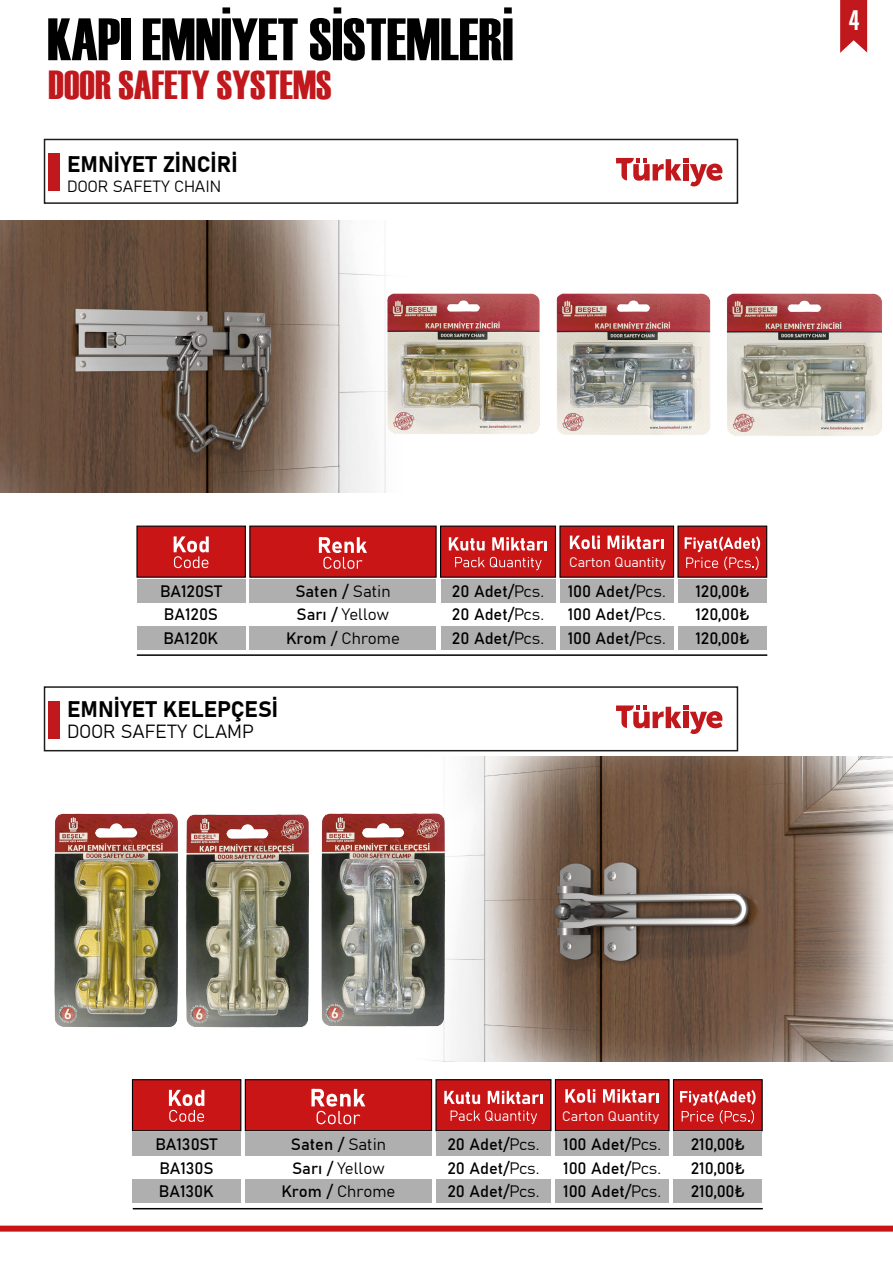
<style>
.page{position:relative;width:893px;height:1263px;background:#fff}
.page>*{position:absolute;margin:0;border:0;box-sizing:border-box;transform-origin:0 0}
.t1{font:59.85px "Haettenschweiler";color:#010000}
.t2{font:40.5px "Haettenschweiler";color:#c0181c}
.t3{font:22.5px "Bahnschrift";color:#010000}
.t4{font:19.05px "Bahnschrift";color:#010000}
.t5{font:16.5px/23.5px "Bahnschrift";color:#010000;text-align:justify}
.t6{font:16.2px "Bahnschrift";color:#010000}
.t7{font:13.95px "Bahnschrift";color:#fff}
</style>
<div class="page">
<div style="left:0;top:1225px;width:893px;height:6px;background:#ca1517"></div>
<div style="left:132px;top:1079px;width:109px;height:52px;background:#ca1517;border:1px solid #000"></div>
<div style="left:132px;top:1132px;width:109px;height:24px;background:#afafaf"></div>
<div style="left:132px;top:1179px;width:109px;height:24px;background:#afafaf"></div>
<svg style="left:169px;top:1090px;width:35px;height:32px"></svg>
<div style="left:245px;top:1079px;width:187px;height:52px;background:#ca1517;border:1px solid #000"></div>
<div style="left:245px;top:1132px;width:187px;height:24px;background:#afafaf"></div>
<div style="left:245px;top:1179px;width:187px;height:24px;background:#afafaf"></div>
<svg style="left:311px;top:1089px;width:54px;height:35px"></svg>
<div style="left:435px;top:1079px;width:116px;height:52px;background:#ca1517;border:1px solid #000"></div>
<div style="left:436px;top:1132px;width:115px;height:24px;background:#afafaf"></div>
<div style="left:436px;top:1179px;width:115px;height:24px;background:#afafaf"></div>
<svg style="left:444px;top:1091px;width:36px;height:13px"></svg>
<svg style="left:488px;top:1091px;width:55px;height:13px"></svg>
<svg style="left:451px;top:1110px;width:86px;height:14px"></svg>
<div style="left:673px;top:1079px;width:90px;height:52px;background:#ca1517;border:1px solid #000"></div>
<div style="left:673px;top:1132px;width:89px;height:24px;background:#afafaf"></div>
<div style="left:673px;top:1179px;width:89px;height:24px;background:#afafaf"></div>
<svg style="left:680px;top:1090px;width:76px;height:34px"></svg>
<hr style="left:133px;top:1208px;width:630px;height:1px;background:#000">
<img style="left:0;top:220px;width:386px;height:272px">
<img style="left:361px;top:286px;width:169px;height:156px">
<img style="left:530px;top:293px;width:171px;height:142px">
<img style="left:701px;top:293px;width:181px;height:143px">
<div style="left:44px;top:139px;width:694px;height:65px;border:2px solid #1d1e1c"></div>
<div style="left:48px;top:153px;width:12px;height:38px;background:#c0181c"></div>
<svg style="left:616px;top:158px;width:106px;height:28px"></svg>
<div style="left:44px;top:686px;width:694px;height:65px;border:2px solid #1d1e1c"></div>
<div style="left:48px;top:701px;width:12px;height:38px;background:#c0181c"></div>
<svg style="left:616px;top:705px;width:106px;height:29px"></svg>
<img style="left:432px;top:756px;width:461px;height:306px">
<img style="left:54px;top:790px;width:395px;height:259px">
<div style="left:555px;top:1079px;width:115px;height:52px;background:#ca1517;border:1px solid #000"></div>
<div style="left:555px;top:1132px;width:114px;height:24px;background:#afafaf"></div>
<div style="left:555px;top:1179px;width:114px;height:24px;background:#afafaf"></div>
<svg style="left:565px;top:1089px;width:30px;height:14px"></svg>
<svg style="left:603px;top:1089px;width:56px;height:14px"></svg>
<div style="left:136px;top:526px;width:110px;height:52px;background:#ca1517"></div>
<div style="left:137px;top:579px;width:108px;height:23px;background:#afafaf"></div>
<div style="left:137px;top:626px;width:108px;height:23px;background:#afafaf"></div>
<svg style="left:174px;top:536px;width:35px;height:32px"></svg>
<div style="left:249px;top:526px;width:188px;height:52px;background:#ca1517"></div>
<div style="left:250px;top:579px;width:186px;height:23px;background:#afafaf"></div>
<div style="left:250px;top:626px;width:186px;height:23px;background:#afafaf"></div>
<svg style="left:319px;top:537px;width:48px;height:32px"></svg>
<div style="left:440px;top:526px;width:116px;height:52px;background:#ca1517;border:1px solid #000"></div>
<div style="left:441px;top:579px;width:114px;height:23px;background:#afafaf"></div>
<div style="left:441px;top:626px;width:114px;height:23px;background:#afafaf"></div>
<svg style="left:449px;top:537px;width:36px;height:14px"></svg>
<svg style="left:492px;top:537px;width:55px;height:14px"></svg>
<svg style="left:455px;top:557px;width:87px;height:13px"></svg>
<div style="left:677px;top:526px;width:90px;height:52px;background:#ca1517"></div>
<div style="left:678px;top:579px;width:89px;height:23px;background:#afafaf"></div>
<div style="left:678px;top:626px;width:89px;height:23px;background:#afafaf"></div>
<svg style="left:685px;top:536px;width:75px;height:34px"></svg>
<hr style="left:137px;top:654px;width:630px;height:2px;background:#000">
<div style="left:559px;top:526px;width:115px;height:52px;background:#ca1517"></div>
<div style="left:560px;top:579px;width:113px;height:23px;background:#afafaf"></div>
<div style="left:560px;top:626px;width:113px;height:23px;background:#afafaf"></div>
<svg style="left:570px;top:536px;width:30px;height:13px"></svg>
<svg style="left:607px;top:536px;width:57px;height:13px"></svg>
<svg style="left:840px;top:0;width:27px;height:53px"></svg>
<h1 class="t1" style="left:47px;top:-1px;width:468px">KAPI EMNİYET SİSTEMLERİ</h1>
<h2 class="t2" style="left:49px;top:57px;width:285px">DOOR SAFETY SYSTEMS</h2>
<h3 class="t3" style="left:67px;top:147px;width:172px">EMNİYET ZİNCİRİ</h3>
<p class="t6" style="left:67px;top:174px;width:156px">DOOR SAFETY CHAIN</p>
<p class="t7" style="left:569px;top:551px;width:98px">Carton Quantity</p>
<p class="t5" style="left:160px;top:578px;width:63px;text-align:left">BA120ST<br>BA120S<br>BA120K</p>
<p class="t5" style="left:286px;top:578px;width:115px;text-align:center">Saten / Satin<br>Sarı / Yellow<br>Krom / Chrome</p>
<p class="t5" style="left:452px;top:578px;width:94px">20 Adet/Pcs.<br>20 Adet/Pcs.<br>20 Adet/Pcs.</p>
<p class="t5" style="left:695px;top:578px;width:56px">120,00₺ 120,00₺ 120,00₺</p>
<p class="t5" style="left:568px;top:578px;width:99px">100 Adet/Pcs.<br>100 Adet/Pcs.<br>100 Adet/Pcs.</p>
<h3 class="t3" style="left:67px;top:692px;width:212px">EMNİYET KELEPÇESİ</h3>
<p class="t4" style="left:67px;top:717px;width:188px">DOOR SAFETY CLAMP</p>
<p class="t7" style="left:562px;top:1106px;width:98px">Carton Quantity</p>
<p class="t5" style="left:155px;top:1132px;width:64px;text-align:left">BA130ST<br>BA130S<br>BA130K</p>
<p class="t5" style="left:282px;top:1132px;width:115px;text-align:center">Saten / Satin<br>Sarı / Yellow<br>Krom / Chrome</p>
<p class="t5" style="left:447px;top:1132px;width:94px">20 Adet/Pcs.<br>20 Adet/Pcs.<br>20 Adet/Pcs.</p>
<p class="t5" style="left:691px;top:1132px;width:56px">210,00₺ 210,00₺ 210,00₺</p>
<p class="t5" style="left:563px;top:1132px;width:99px">100 Adet/Pcs.<br>100 Adet/Pcs.<br>100 Adet/Pcs.</p>
</div>
